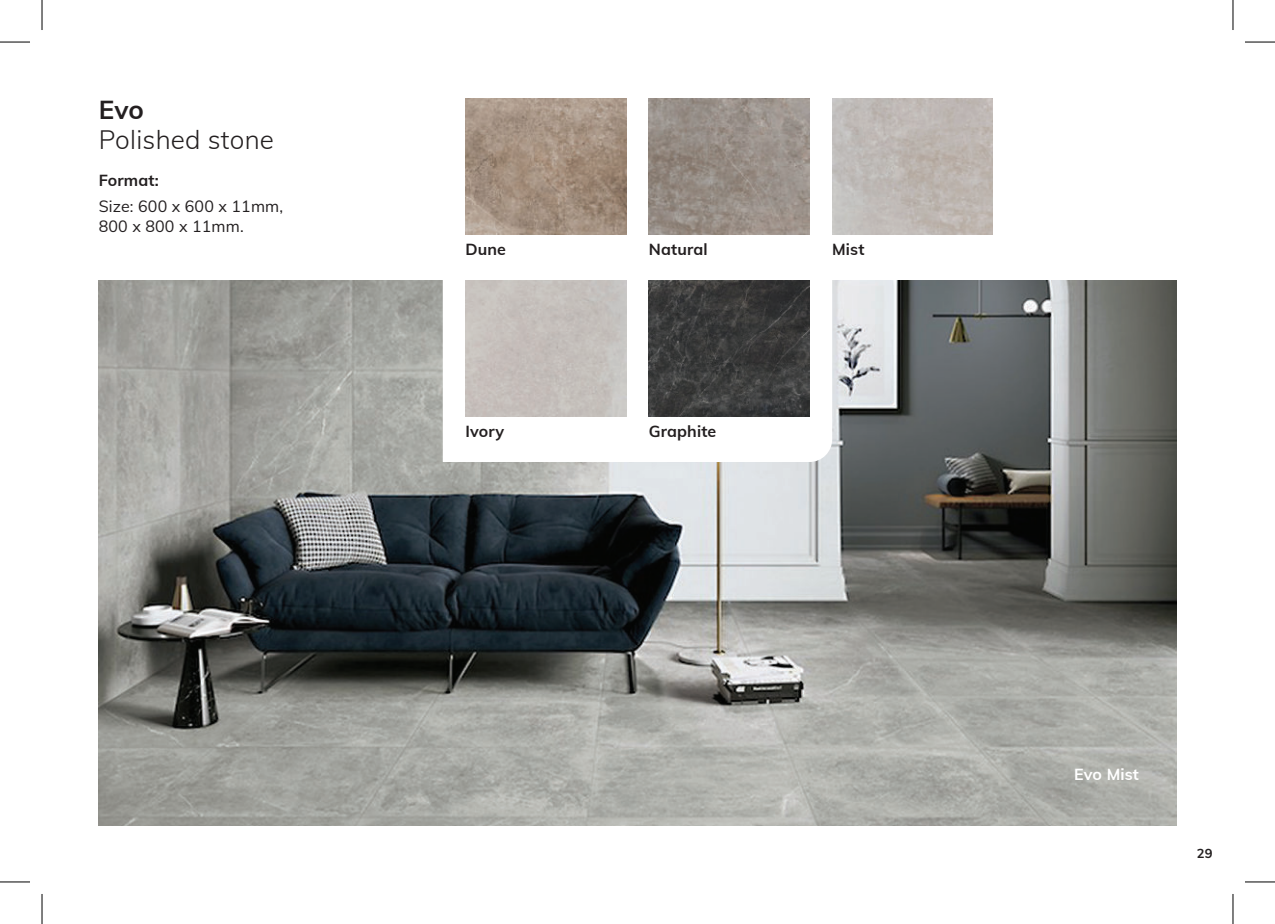
<style>
.page{position:relative;width:1275px;height:924px;background:#fff}
.page>*{position:absolute;margin:0;border:0;box-sizing:border-box;transform-origin:0 0}
.t1{font:300 26px "Mulish";letter-spacing:.01em;color:#231f20}
.t2{font:700 26px "Mulish";color:#231f20}
.t3{font:700 16px "Mulish";letter-spacing:.01em;color:#231f20}
.t4{font:16px/20px "Mulish";letter-spacing:.01em;color:#231f20}
.t5{font:700 16px "Mulish";letter-spacing:.01em;color:#fff}
.t6{font:700 13px "Mulish";color:#231f20}
</style>
<div class="page">
<img style="left:99px;top:280px;width:1077px;height:544px">
<svg style="left:443px;top:98px;width:389px;height:364px"></svg>
<img style="left:465px;top:99px;width:161px;height:136px">
<div style="left:465px;top:280px;width:161px;height:136px;background:#c5c0bc"></div>
<img style="left:649px;top:99px;width:160px;height:136px">
<img style="left:649px;top:280px;width:160px;height:136px">
<img style="left:832px;top:99px;width:161px;height:136px">
<hr style="left:0;top:42px;width:30px;height:1px;background:#000">
<hr style="left:1245px;top:42px;width:30px;height:1px;background:#000">
<hr style="left:0;top:881px;width:30px;height:1px;background:#000">
<hr style="left:1245px;top:881px;width:30px;height:1px;background:#000">
<hr style="left:42px;top:0;width:1px;height:30px;background:#000">
<hr style="left:42px;top:893px;width:1px;height:30px;background:#000">
<hr style="left:1232px;top:0;width:1px;height:30px;background:#000">
<hr style="left:1232px;top:893px;width:1px;height:30px;background:#000">
<h1 class="t2" style="left:99px;top:99px;width:47px">Evo</h1>
<h1 class="t1" style="left:99px;top:121px;width:177px">Polished stone</h1>
<p class="t3" style="left:99px;top:174px;width:62px">Format:</p>
<p class="t4" style="left:99px;top:195px;width:186px">Size: 600 x 600 x 11mm,<br>800 x 800 x 11mm.</p>
<p class="t3" style="left:465px;top:243px;width:42px">Dune</p>
<p class="t3" style="left:465px;top:424px;width:40px">Ivory</p>
<p class="t3" style="left:649px;top:243px;width:60px">Natural</p>
<p class="t3" style="left:649px;top:424px;width:69px">Graphite</p>
<p class="t3" style="left:832px;top:243px;width:34px">Mist</p>
<p class="t5" style="left:1074px;top:767px;width:66px">Evo Mist</p>
<p class="t6" style="left:1196px;top:847px;width:17px">29</p>
</div>
